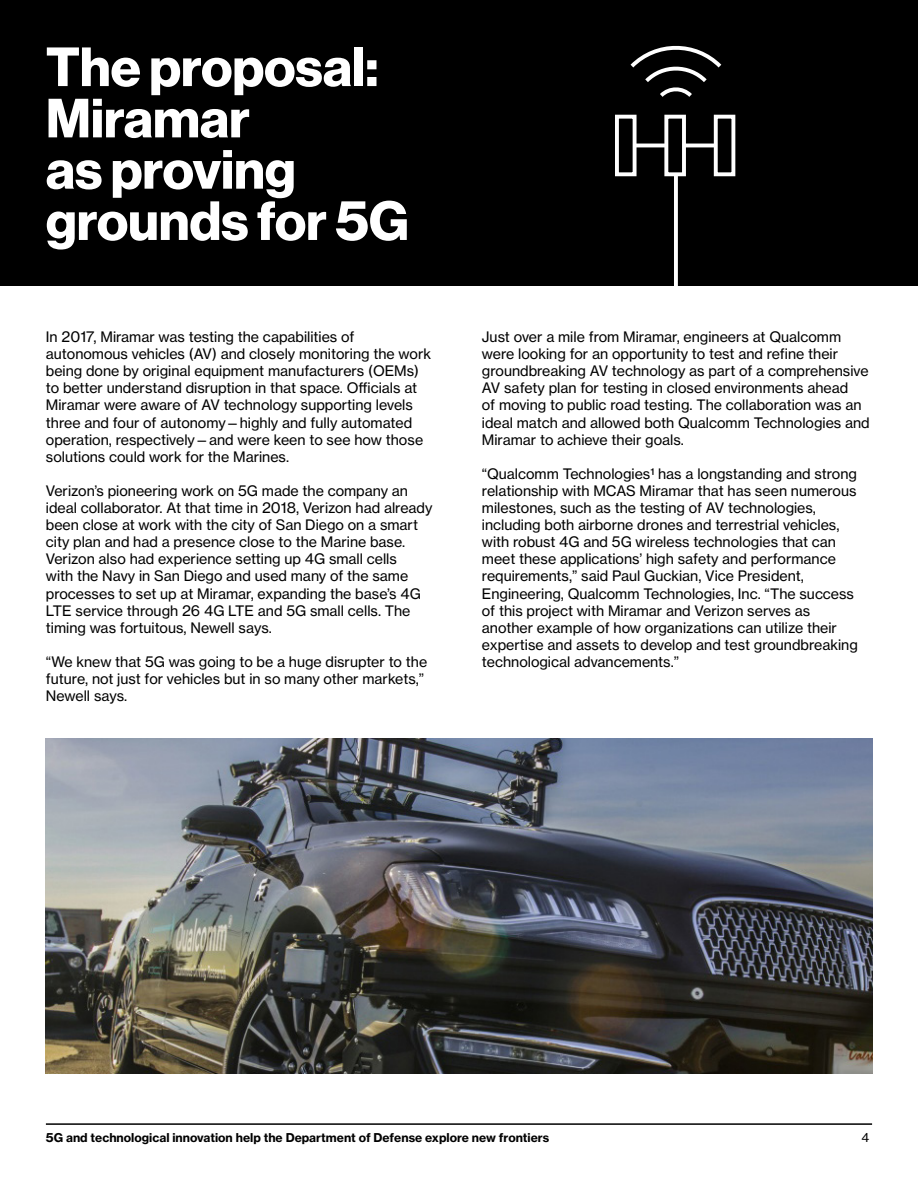
<style>
.page{position:relative;width:918px;height:1188px;background:#fff}
.page>*{position:absolute;margin:0;border:0;box-sizing:border-box;transform-origin:0 0}
.t1{font:700 54px/51.3px "Verizon NHGDS";color:#fff}
.t2{font:14.25px/17.1px "Verizon NHGTX";color:#000}
.t3{font:700 12px "Verizon NHGTX";color:#000}
.t4{font:12px "Verizon NHGTX";color:#000}
</style>
<div class="page">
<div style="left:0;top:0;width:918px;height:286px;background:#000"></div>
<hr style="left:46px;top:1123px;width:826px;height:2px;background:#000">
<img style="left:46px;top:738px;width:826px;height:336px">
<svg style="left:674px;top:176px;width:4px;height:110px"></svg>
<hr style="left:626px;top:144px;width:99px;height:3px;background:#fff">
<div style="left:615px;top:115px;width:22px;height:61px;background:#000;border:4px solid #fff"></div>
<div style="left:714px;top:115px;width:21px;height:61px;background:#000;border:4px solid #fff"></div>
<div style="left:664px;top:115px;width:22px;height:61px;background:#000;border:4px solid #fff"></div>
<svg style="left:630px;top:45px;width:92px;height:52px"></svg>
<p class="t1" style="left:46px;top:40px;width:364px">The proposal:<br>Miramar<br>as proving grounds for 5G</p>
<p class="t2" style="left:46px;top:328px;width:387px">In 2017, Miramar was testing the capabilities of autonomous vehicles (AV) and closely monitoring the work being done by original equipment manufacturers (OEMs) to better understand disruption in that space. Officials at Miramar were aware of AV technology supporting levels three and four of autonomy—highly and fully automated operation, respectively—and were keen to see how those solutions could work for the Marines.</p>
<p class="t2" style="left:46px;top:482px;width:388px">Verizon’s pioneering work on 5G made the company an ideal collaborator. At that time in 2018, Verizon had already been close at work with the city of San Diego on a smart city plan and had a presence close to the Marine base.<br>Verizon also had experience setting up 4G small cells<br>with the Navy in San Diego and used many of the same processes to set up at Miramar, expanding the base’s 4G LTE service through 26 4G LTE and 5G small cells. The timing was fortuitous, Newell says.</p>
<p class="t2" style="left:46px;top:653px;width:383px">“We knew that 5G was going to be a huge disrupter to the future, not just for vehicles but in so many other markets,”<br>Newell says.</p>
<p class="t2" style="left:482px;top:328px;width:389px">Just over a mile from Miramar, engineers at Qualcomm were looking for an opportunity to test and refine their groundbreaking AV technology as part of a comprehensive AV safety plan for testing in closed environments ahead<br>of moving to public road testing. The collaboration was an ideal match and allowed both Qualcomm Technologies and Miramar to achieve their goals.</p>
<p class="t2" style="left:482px;top:465px;width:377px">“Qualcomm Technologies1 has a longstanding and strong relationship with MCAS Miramar that has seen numerous milestones, such as the testing of AV technologies, including both airborne drones and terrestrial vehicles, with robust 4G and 5G wireless technologies that can meet these applications’ high safety and performance requirements,” said Paul Guckian, Vice President, Engineering, Qualcomm Technologies, Inc. “The success of this project with Miramar and Verizon serves as another example of how organizations can utilize their expertise and assets to develop and test groundbreaking technological advancements.”</p>
<p class="t3" style="left:46px;top:1130px;width:505px">5G and technological innovation help the Department of Defense explore new frontiers</p>
<p class="t4" style="left:862px;top:1130px;width:9px">4</p>
</div>
